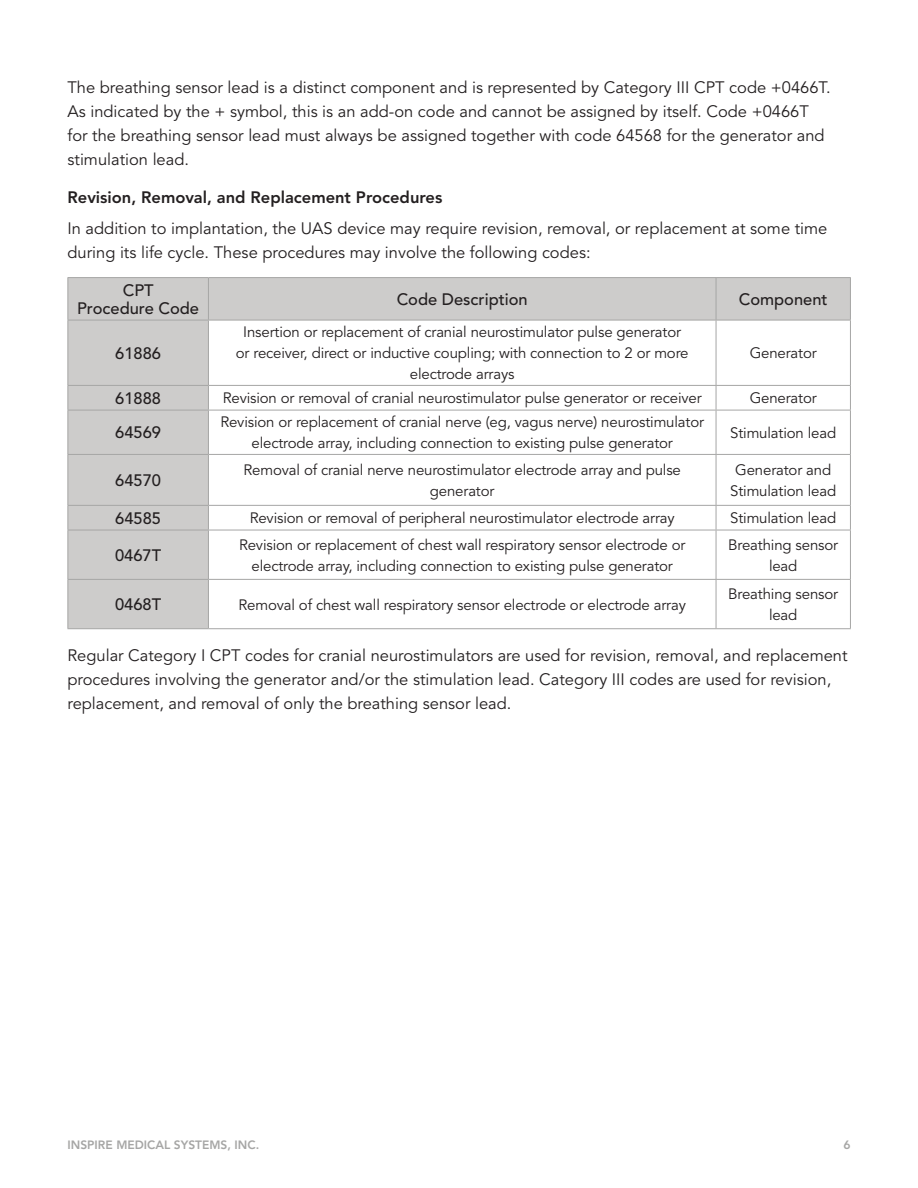
<style>
.page{position:relative;width:918px;height:1188px;background:#fff}
.page>*{position:absolute;margin:0;border:0;box-sizing:border-box;transform-origin:0 0}
.BODY{font:16.5px/24px "Avenir LT Std";color:#231f20}
.CHART_LABELS{font:500 16.5px "Avenir LT Std";color:#231f20}
.CODE_TITLES{font:800 16.5px "Avenir LT Std";color:#231f20}
.CHART_BODY{font:15px/21px "Avenir LT Std";letter-spacing:-.01em;color:#231f20;text-align:center}
.t1{font:800 12px "Avenir LT Std";color:#a6a6a5}
</style>
<div class="page">
<svg style="left:69px;top:278px;width:781px;height:350px"></svg>
<hr style="left:68px;top:277px;width:140px;height:1px;background:#a6a6a5">
<hr style="left:68px;top:278px;width:1px;height:42px;background:#a6a6a5">
<hr style="left:208px;top:277px;width:508px;height:1px;background:#a6a6a5">
<hr style="left:208px;top:278px;width:1px;height:42px;background:#a6a6a5">
<hr style="left:716px;top:277px;width:135px;height:1px;background:#a6a6a5">
<hr style="left:716px;top:278px;width:1px;height:42px;background:#a6a6a5">
<hr style="left:850px;top:278px;width:1px;height:42px;background:#a6a6a5">
<hr style="left:68px;top:320px;width:140px;height:1px;background:#a6a6a5">
<hr style="left:68px;top:320px;width:1px;height:65px;background:#a6a6a5">
<hr style="left:208px;top:320px;width:508px;height:1px;background:#a6a6a5">
<hr style="left:208px;top:320px;width:1px;height:65px;background:#a6a6a5">
<hr style="left:716px;top:320px;width:135px;height:1px;background:#a6a6a5">
<hr style="left:716px;top:320px;width:1px;height:65px;background:#a6a6a5">
<hr style="left:850px;top:320px;width:1px;height:65px;background:#a6a6a5">
<hr style="left:68px;top:385px;width:140px;height:1px;background:#a6a6a5">
<svg style="left:68px;top:386px;width:1px;height:24px"></svg>
<hr style="left:208px;top:385px;width:508px;height:1px;background:#a6a6a5">
<svg style="left:208px;top:386px;width:1px;height:24px"></svg>
<hr style="left:716px;top:385px;width:135px;height:1px;background:#a6a6a5">
<svg style="left:716px;top:386px;width:1px;height:24px"></svg>
<svg style="left:850px;top:386px;width:1px;height:24px"></svg>
<hr style="left:68px;top:410px;width:140px;height:1px;background:#a6a6a5">
<hr style="left:68px;top:410px;width:1px;height:44px;background:#a6a6a5">
<hr style="left:208px;top:410px;width:508px;height:1px;background:#a6a6a5">
<hr style="left:208px;top:410px;width:1px;height:44px;background:#a6a6a5">
<hr style="left:716px;top:410px;width:135px;height:1px;background:#a6a6a5">
<hr style="left:716px;top:410px;width:1px;height:44px;background:#a6a6a5">
<hr style="left:850px;top:410px;width:1px;height:44px;background:#a6a6a5">
<hr style="left:68px;top:454px;width:140px;height:1px;background:#a6a6a5">
<hr style="left:68px;top:455px;width:1px;height:50px;background:#a6a6a5">
<hr style="left:208px;top:454px;width:508px;height:1px;background:#a6a6a5">
<hr style="left:208px;top:455px;width:1px;height:50px;background:#a6a6a5">
<hr style="left:716px;top:454px;width:135px;height:1px;background:#a6a6a5">
<hr style="left:716px;top:455px;width:1px;height:50px;background:#a6a6a5">
<hr style="left:850px;top:455px;width:1px;height:50px;background:#a6a6a5">
<hr style="left:68px;top:505px;width:140px;height:1px;background:#a6a6a5">
<svg style="left:68px;top:506px;width:1px;height:24px"></svg>
<hr style="left:208px;top:505px;width:508px;height:1px;background:#a6a6a5">
<svg style="left:208px;top:506px;width:1px;height:24px"></svg>
<hr style="left:716px;top:505px;width:135px;height:1px;background:#a6a6a5">
<svg style="left:716px;top:506px;width:1px;height:24px"></svg>
<svg style="left:850px;top:506px;width:1px;height:24px"></svg>
<hr style="left:68px;top:530px;width:140px;height:1px;background:#a6a6a5">
<hr style="left:68px;top:530px;width:1px;height:49px;background:#a6a6a5">
<hr style="left:208px;top:530px;width:508px;height:1px;background:#a6a6a5">
<hr style="left:208px;top:530px;width:1px;height:49px;background:#a6a6a5">
<hr style="left:716px;top:530px;width:135px;height:1px;background:#a6a6a5">
<hr style="left:716px;top:530px;width:1px;height:49px;background:#a6a6a5">
<hr style="left:850px;top:530px;width:1px;height:49px;background:#a6a6a5">
<hr style="left:68px;top:579px;width:140px;height:1px;background:#a6a6a5">
<hr style="left:68px;top:580px;width:1px;height:48px;background:#a6a6a5">
<hr style="left:208px;top:579px;width:508px;height:1px;background:#a6a6a5">
<hr style="left:208px;top:580px;width:1px;height:48px;background:#a6a6a5">
<hr style="left:716px;top:579px;width:135px;height:1px;background:#a6a6a5">
<hr style="left:716px;top:580px;width:1px;height:48px;background:#a6a6a5">
<hr style="left:850px;top:580px;width:1px;height:48px;background:#a6a6a5">
<hr style="left:68px;top:628px;width:140px;height:1px;background:#a6a6a5">
<hr style="left:208px;top:628px;width:508px;height:1px;background:#a6a6a5">
<hr style="left:716px;top:628px;width:135px;height:1px;background:#a6a6a5">
<p class="BODY" style="left:68px;top:76px;width:765px">The breathing sensor lead is a distinct component and is represented by Category III CPT code +0466T.<br>As indicated by the + symbol, this is an add-on code and cannot be assigned by itself. Code +0466T for the breathing sensor lead must always be assigned together with code 64568 for the generator and stimulation lead.</p>
<p class="CODE_TITLES" style="left:68px;top:188px;width:376px">Revision, Removal, and Replacement Procedures</p>
<p class="BODY" style="left:68px;top:217px;width:761px">In addition to implantation, the UAS device may require revision, removal, or replacement at some time during its life cycle. These procedures may involve the following codes:</p>
<p class="CHART_LABELS" style="left:123px;top:281px;width:32px">CPT</p>
<p class="CHART_LABELS" style="left:77px;top:299px;width:124px">Procedure Code</p>
<p class="CHART_LABELS" style="left:397px;top:290px;width:133px">Code Description</p>
<p class="CHART_LABELS" style="left:739px;top:290px;width:90px">Component</p>
<p class="CHART_LABELS" style="left:115px;top:344px;width:47px">61886</p>
<p class="CHART_BODY" style="left:236px;top:322px;width:454px">Insertion or replacement of cranial neurostimulator pulse generator or receiver, direct or inductive coupling; with connection to 2 or more electrode arrays</p>
<p class="CHART_BODY" style="left:750px;top:343px;width:69px">Generator</p>
<p class="CHART_LABELS" style="left:115px;top:389px;width:47px">61888</p>
<p class="CHART_BODY" style="left:223px;top:388px;width:480px">Revision or removal of cranial neurostimulator pulse generator or receiver</p>
<p class="CHART_BODY" style="left:750px;top:388px;width:69px">Generator</p>
<p class="CHART_LABELS" style="left:115px;top:423px;width:47px">64569</p>
<p class="CHART_BODY" style="left:220px;top:412px;width:485px">Revision or replacement of cranial nerve (eg, vagus nerve) neurostimulator electrode array, including connection to existing pulse generator</p>
<p class="CHART_BODY" style="left:730px;top:423px;width:108px">Stimulation lead</p>
<p class="CHART_LABELS" style="left:115px;top:471px;width:47px">64570</p>
<p class="CHART_BODY" style="left:244px;top:460px;width:439px">Removal of cranial nerve neurostimulator electrode array and pulse generator</p>
<p class="CHART_BODY" style="left:730px;top:460px;width:108px">Generator and<br>Stimulation lead</p>
<p class="CHART_LABELS" style="left:115px;top:509px;width:47px">64585</p>
<p class="CHART_BODY" style="left:250px;top:508px;width:427px">Revision or removal of peripheral neurostimulator electrode array</p>
<p class="CHART_BODY" style="left:730px;top:508px;width:108px">Stimulation lead</p>
<p class="CHART_LABELS" style="left:115px;top:546px;width:48px">0467T</p>
<p class="CHART_BODY" style="left:239px;top:535px;width:448px">Revision or replacement of chest wall respiratory sensor electrode or electrode array, including connection to existing pulse generator</p>
<p class="CHART_BODY" style="left:728px;top:535px;width:111px">Breathing sensor lead</p>
<p class="CHART_LABELS" style="left:115px;top:595px;width:48px">0468T</p>
<p class="CHART_BODY" style="left:238px;top:594px;width:449px">Removal of chest wall respiratory sensor electrode or electrode array</p>
<p class="CHART_BODY" style="left:728px;top:584px;width:111px">Breathing sensor lead</p>
<p class="BODY" style="left:68px;top:643px;width:782px">Regular Category I CPT codes for cranial neurostimulators are used for revision, removal, and replacement procedures involving the generator and/or the stimulation lead. Category III codes are used for revision, replacement, and removal of only the breathing sensor lead.</p>
<p class="t1" style="left:68px;top:1138px;width:193px">INSPIRE MEDICAL SYSTEMS, INC.</p>
<p class="t1" style="left:843px;top:1138px;width:9px">6</p>
</div>
